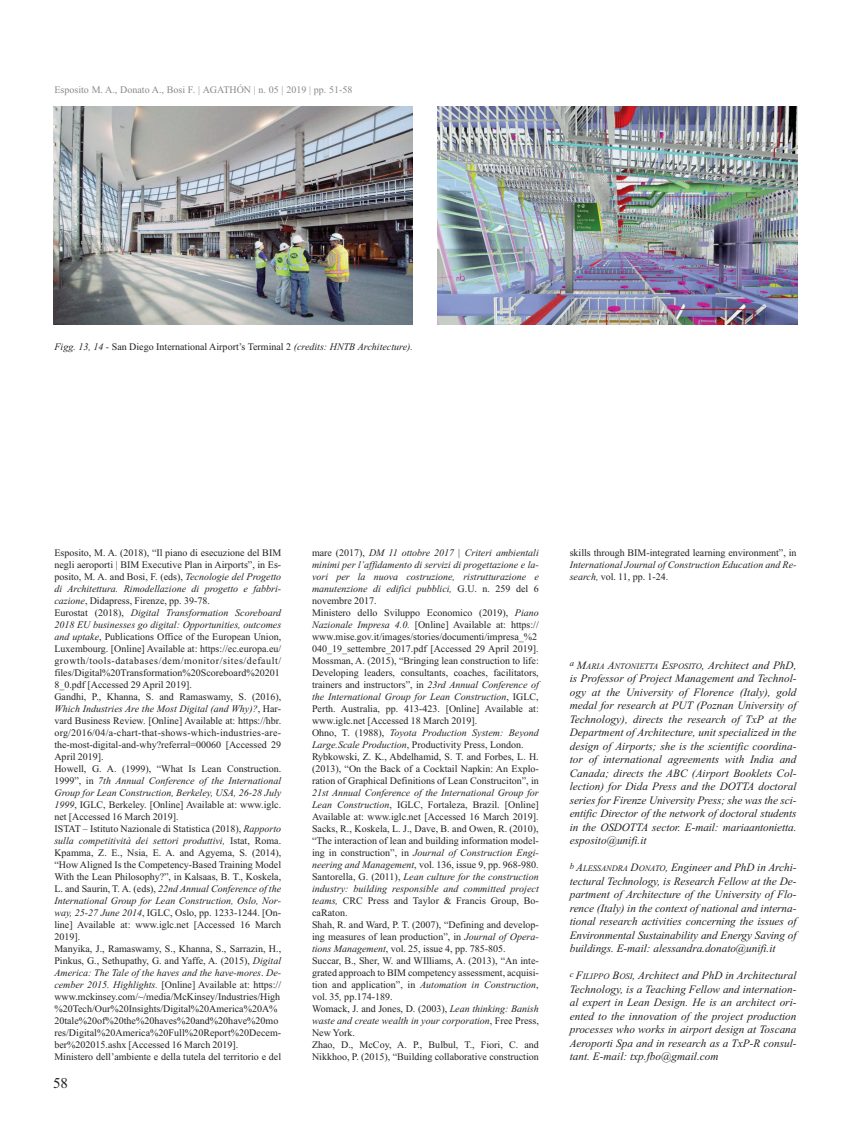
<style>
.page{position:relative;width:851px;height:1134px;background:#fff}
.page>*{position:absolute;margin:0;border:0;box-sizing:border-box;transform-origin:0 0}
.t1{font:15px "Times New Roman";color:#231f20}
.t2{font:italic 11.25px/13.5px "Times New Roman";letter-spacing:-.005em;color:#231f20;text-align:justify}
.t3{font:10px/12px "Times New Roman";color:#231f20}
.t4{font:italic 10px/12px "Times New Roman";color:#231f20}
.t5{font:10px "Times New Roman";color:#8a8989}
.s1{font-style:italic}
.s2{font-style:normal}
.s3{font-size:8.5px}
</style>
<div class="page">
<img style="left:53px;top:106px;width:359px;height:218px">
<img style="left:437px;top:106px;width:360px;height:218px">
<p class="t5" style="left:54px;top:84px;width:299px">Esposito M. A., Donato A., Bosi F. | AGATHÓN | n. 05 | 2019 | pp. 51-58</p>
<p class="t3" style="left:54px;top:340px;width:360px"><span class="s1">Figg. 13, 14 -</span> San Diego International Airport’s Terminal 2 <span class="s1">(credits: HNtb Architecture).</span></p>
<p class="t3" style="left:54px;top:547px;width:229px">Esposito, M. A. (2018), “Il piano di esecuzione del BIM negli aeroporti | BIM Executive Plan in Airports”, in Es&shy;posito, M. A. and Bosi, F. (eds), <span class="s1">tecnologie del Progetto di Architettura. rimodellazione di progetto e fabbri&shy;cazione</span>, Didapress, Firenze, pp. 39-78.<br>Eurostat (2018), <span class="s1">digital transformation scoreboard 2018 eU businesses go digital: opportunities, outcomes and uptake</span>, Publications Office of the European Union, Luxembourg. [Online] Available at: https://ec.europa.eu/ growth/tools-databases/dem/monitor/sites/default/ files/Digital%20Transformation%20Scoreboard%20201<br>8_0.pdf [Accessed 29 April 2019].<br>Gandhi, P., Khanna, S. and Ramaswamy, S. (2016), <span class="s1">which Industries Are the Most digital (and why)?</span>, Har&shy;vard Business Review. [Online] Available at: https://hbr. org/2016/04/a-chart-that-shows-which-industries-are&shy;the-most-digital-and-why?referral=00060 [Accessed 29<br>April 2019].<br>Howell, G. A. (1999), “What Is Lean Construction.<br>1999”, in <span class="s1">7th Annual conference of the International Group for Lean construction, berkeley, UsA, 26-28 July 1999</span>, IGLC, Berkeley. [Online] Available at: www.iglc. net [Accessed 16 March 2019].<br>ISTAT – Istituto Nazionale di Statistica (2018), <span class="s1">rapporto sulla competitività dei settori produttivi,</span> Istat, Roma.<br>Kpamma, Z. E., Nsia, E. A. and Agyema, S. (2014), “How Aligned Is the Competency-Based Training Model With the Lean Philosophy?”, in Kalsaas, B. T., Koskela, L. and Saurin, T. A. (eds), <span class="s1">22nd Annual conference of the International Group for Lean construction, oslo, Nor&shy;way, 25-27 June 2014</span>, IGLC, Oslo, pp. 1233-1244. [On&shy;line] Available at: www.iglc.net [Accessed 16 March 2019].<br>Manyika, J., Ramaswamy, S., Khanna, S., Sarrazin, H., Pinkus, G., Sethupathy, G. and Yaffe, A. (2015), <span class="s1">digital America: the tale of the haves and the have-mores</span>. <span class="s1">de&shy;cember 2015. Highlights.</span> [Online] Available at: https:// www.mckinsey.com/~/media/McKinsey/Industries/High %20Tech/Our%20Insights/Digital%20America%20A% 20tale%20of%20the%20haves%20and%20have%20mo res/Digital%20America%20Full%20Report%20Decem&shy;ber%202015.ashx [Accessed 16 March 2019].<br>Ministero dell’ambiente e della tutela del territorio e del</p>
<p class="t3" style="left:312px;top:547px;width:229px">mare (2017), <span class="s1">dM 11 ottobre 2017 | criteri ambientali minimi per l’affidamento di servizi di progettazione e la&shy;vori per la nuova costruzione, ristrutturazione e manutenzione di edifici pubblici,</span> G.U. n. 259 del 6 novembre 2017.<br>Ministero dello Sviluppo Economico (2019), <span class="s1">Piano Nazionale Impresa 4.0.</span> [Online] Available at: https:// www.mise.gov.it/images/stories/documenti/impresa_%2<br>040_19_settembre_2017.pdf [Accessed 29 April 2019].<br>Mossman, A. (2015), “Bringing lean construction to life:<br>Developing leaders, consultants, coaches, facilitators, trainers and instructors”, in <span class="s1">23rd Annual conference of the International Group for Lean construction</span>, IGLC, Perth. Australia, pp. 413-423. [Online] Available at: www.iglc.net [Accessed 18 March 2019].<br>Ohno, T. (1988), <span class="s1">toyota Production system: beyond Large.scale Production</span>, Productivity Press, London.<br>Rybkowski, Z. K., Abdelhamid, S. T. and Forbes, L. H. (2013), “On the Back of a Cocktail Napkin: An Explo&shy;ration of Graphical Definitions of Lean Construciton”, in</p>
<p class="t3" style="left:312px;top:787px;width:228px"><span class="s1">21st Annual conference of the International Group for Lean construction</span>, IGLC, Fortaleza, Brazil. [Online] Available at: www.iglc.net [Accessed 16 March 2019].<br>Sacks, R., Koskela, L. J., Dave, B. and Owen, R. (2010), “The interaction of lean and building information model&shy;ing in construction”, in <span class="s1">Journal of construction engi&shy;neering and Management</span>, vol. 136, issue 9, pp. 968-980.<br>Santorella, G. (2011), <span class="s1">Lean culture for the construction industry: building responsible and committed project teams,</span> CRC Press and Taylor &amp; Francis Group, Bo&shy;caRaton.<br>Shah, R. and Ward, P. T. (2007), “Defining and develop&shy;ing measures of lean production”, in <span class="s1">Journal of opera&shy;tions Management</span>, vol. 25, issue 4, pp. 785-805.<br>Succar, B., Sher, W. and WIlliams, A. (2013), “An inte&shy;grated approach to BIM competency assessment, acquisi&shy;tion and application”, in <span class="s1">Automation in construction</span>, vol. 35<span class="s1">,</span> pp.174-189.<br>Womack, J. and Jones, D. (2003), <span class="s1">Lean thinking: banish waste and create wealth in your corporation</span>, Free Press, New York.<br>Zhao, D., McCoy, A. P., Bulbul, T., Fiori, C. and Nikkhoo, P. (2015), “Building collaborative construction</p>
<h1 class="t1" style="left:53px;top:1074px;width:16px">58</h1>
<p class="t3" style="left:569px;top:547px;width:228px">skills through BIM-integrated learning environment”, in</p>
<p class="t4" style="left:569px;top:559px;width:228px">International Journal of construction education and re&shy;search, <span class="s2">vol. 11, pp. 1-24.</span></p>
<p class="t2" style="left:569px;top:658px;width:229px"><sup>a</sup> M<span class="s3">ArIA</span> A<span class="s3">NtoNIettA</span> e<span class="s3">sPosIto</span>, Architect and Phd, is Professor of Project Management and technol&shy;ogy at the University of Florence (Italy), gold medal for research at PUt (Poznan University of technology), directs the research of txP at the department of Architecture, unit specialized in the design of Airports; she is the scientific coordina&shy;tor of international agreements with India and canada; directs the Abc (Airport booklets col&shy;lection) for dida Press and the dottA doctoral series for Firenze University Press; she was the sci&shy;entific director of the network of doctoral students in the osdottA sector. e-mail: mariaantonietta. esposito@unifi.it</p>
<p class="t2" style="left:569px;top:861px;width:228px"><sup>b</sup> A<span class="s3">LessANdrA</span> d<span class="s3">oNAto</span>, engineer and Phd in Archi&shy;tectural technology, is research Fellow at the de&shy;partment of Architecture of the University of Flo&shy;rence (Italy) in the context of national and interna&shy;tional research activities concerning the issues of environmental sustainability and energy saving of buildings. e-mail: alessandra.donato@unifi.it</p>
<p class="t2" style="left:569px;top:969px;width:228px"><sup>c</sup> F<span class="s3">ILIPPo</span> b<span class="s3">osI</span>, Architect and Phd in Architectural technology, is a teaching Fellow and internation&shy;al expert in Lean design. He is an architect ori&shy;ented to the innovation of the project production processes who works in airport design at toscana Aeroporti spa and in research as a txP-r consul&shy;tant. e-mail: txp.fbo@gmail.com</p>
</div>
